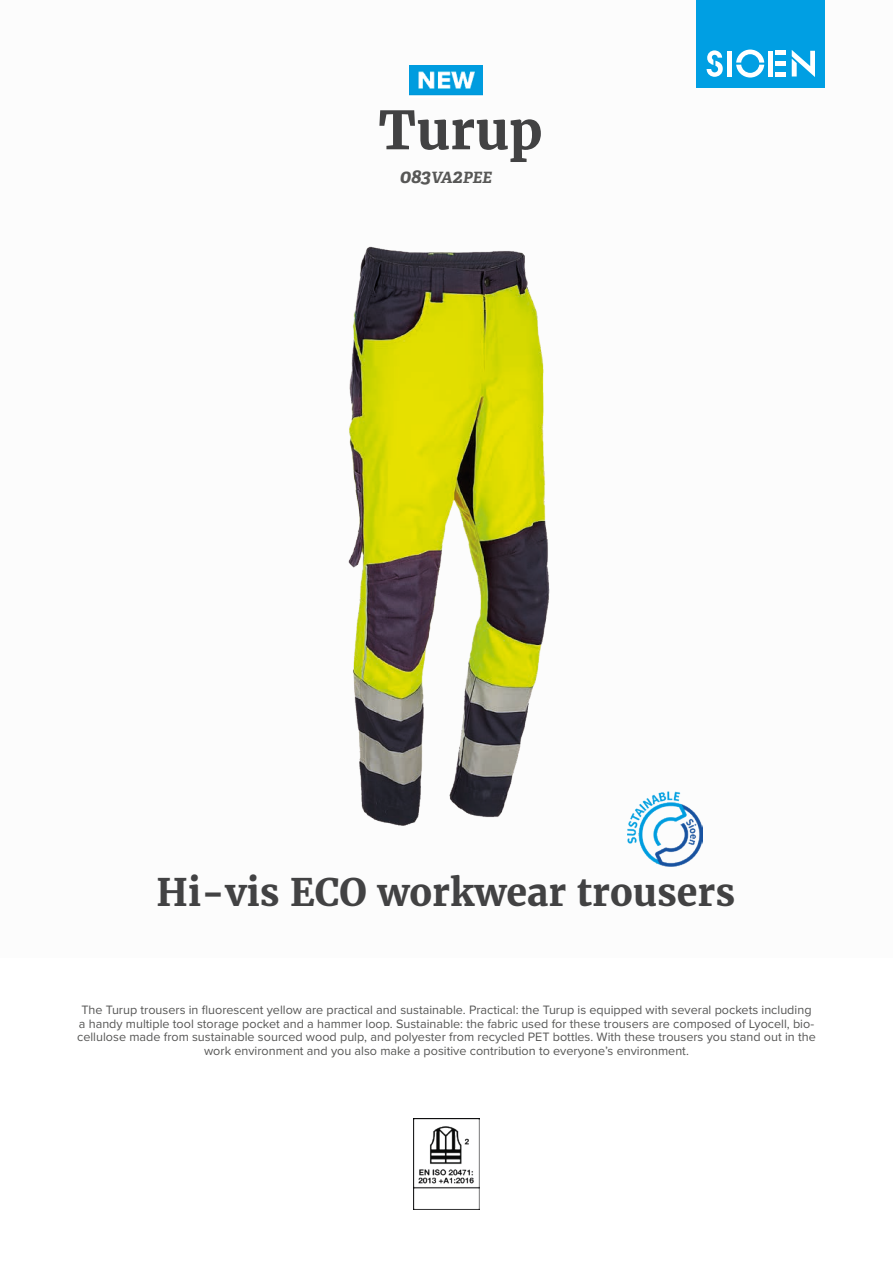
<style>
.page{position:relative;width:893px;height:1263px;background:#fff}
.page>*{position:absolute;margin:0;border:0;box-sizing:border-box;transform-origin:0 0}
.t1{font:700 52.5px "Merriweather";color:#424243}
.t2{font:700 37.5px "Merriweather";color:#424243}
.t3{font:italic 700 15.6px "Adelle";color:#575756}
.t4{font:12.6px/13.6px "Proxima Nova";color:#575756;text-align:center}
.s1{font-size:19.5px}
</style>
<div class="page">
<div style="left:697px;top:0;width:128px;height:88px;background:#009fe3"></div>
<svg style="left:707px;top:50px;width:16px;height:27px"></svg>
<svg style="left:736px;top:50px;width:28px;height:28px"></svg>
<div style="left:727px;top:51px;width:5px;height:26px;background:#fff"></div>
<div style="left:768px;top:51px;width:5px;height:26px;background:#fff"></div>
<div style="left:775px;top:72px;width:11px;height:5px;background:#fff"></div>
<div style="left:775px;top:61px;width:11px;height:5px;background:#fff"></div>
<hr style="left:775px;top:51px;width:11px;height:4px;background:#fff">
<svg style="left:792px;top:50px;width:23px;height:27px"></svg>
<img style="left:688px;top:807px;width:15px;height:55px">
<img style="left:413px;top:1118px;width:67px;height:92px">
<img style="left:348px;top:246px;width:340px;height:621px">
<img style="left:409px;top:65px;width:73px;height:31px">
<h1 class="t1" style="left:379px;top:95px;width:166px">Turup</h1>
<p class="t3" style="left:400px;top:168px;width:93px"><span class="s1">083</span>VA<span class="s1">2</span>PEE</p>
<h2 class="t2" style="left:157px;top:867px;width:580px">Hi-vis ECO workwear trousers</h2>
<p class="t4" style="left:77px;top:1002px;width:740px">The Turup trousers in fluorescent yellow are practical and sustainable. Practical: the Turup is equipped with several pockets including a handy multiple tool storage pocket and a hammer loop. Sustainable: the fabric used for these trousers are composed of Lyocell, bio&shy;cellulose made from sustainable sourced wood pulp, and polyester from recycled PET bottles. With these trousers you stand out in the work environment and you also make a positive contribution to everyone’s environment.</p>
</div>
